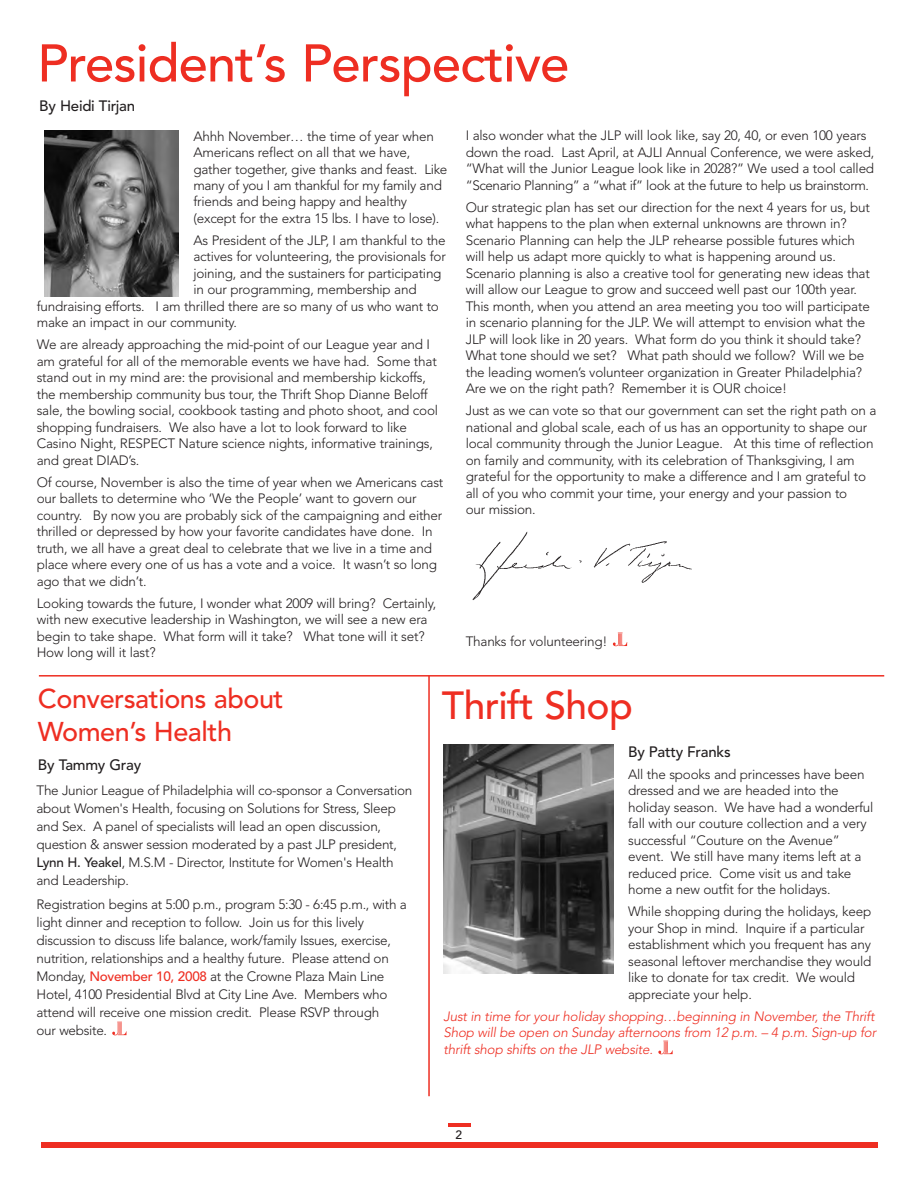
<style>
.page{position:relative;width:918px;height:1188px;background:#fff}
.page>*{position:absolute;margin:0;border:0;box-sizing:border-box;transform-origin:0 0}
.t1{font:500 52.5px "Avenir";letter-spacing:-.015em;color:#ee2e22}
.t2{font:500 39px "Avenir";letter-spacing:-.015em;color:#ee2e22}
.t3{font:500 27px/33px "Avenir";letter-spacing:-.015em;color:#ee2e22}
.t4{font:500 15px "Avenir";letter-spacing:-.015em;color:#231f20}
.t5{font:300 13.5px/16.5px "Avenir";letter-spacing:-.015em;color:#231f20}
.t6{font:italic 300 13.5px/16.5px "Avenir";letter-spacing:-.015em;color:#ee2e22}
.t7{font:500 12px "Avenir";color:#231f20}
.s1{font-weight:500}
.s2{font-weight:500;color:#ee2e22}
</style>
<div class="page">
<svg style="left:613px;top:633px;width:14px;height:13px"></svg>
<div style="left:41px;top:1143px;width:837px;height:5px;background:#ee2e22"></div>
<img style="left:44px;top:131px;width:134px;height:166px">
<hr style="left:448px;top:1123px;width:22px;height:4px;background:#ee2e22">
<img style="left:472px;top:531px;width:220px;height:69px">
<svg style="left:658px;top:1041px;width:15px;height:13px"></svg>
<img style="left:444px;top:744px;width:169px;height:230px">
<svg style="left:112px;top:1022px;width:14px;height:13px"></svg>
<hr style="left:39px;top:675px;width:845px;height:2px;background:#ee2e22">
<hr style="left:428px;top:676px;width:2px;height:420px;background:#ee2e22">
<h1 class="t1" style="left:37px;top:42px;width:534px">President’s Perspective</h1>
<p class="t4" style="left:39px;top:99px;width:97px">By Heidi Tirjan</p>
<p class="t5" style="left:193px;top:129px;width:255px">Ahhh November… the time of year when Americans reflect on all that we have, gather together, give thanks and feast. Like many of you I am thankful for my family and friends and being happy and healthy (except for the extra 15 lbs. I have to lose).</p>
<p class="t5" style="left:193px;top:233px;width:254px">As President of the JLP, I am thankful to the</p>
<p class="t5" style="left:193px;top:250px;width:254px">actives for volunteering, the provisionals for</p>
<p class="t5" style="left:193px;top:266px;width:250px">joining, and the sustainers for participating</p>
<p class="t5" style="left:193px;top:283px;width:225px">in our programming, membership and</p>
<p class="t5" style="left:37px;top:299px;width:404px">fundraising efforts. I am thrilled there are so many of us who want to</p>
<p class="t5" style="left:37px;top:316px;width:202px">make an impact in our community.</p>
<p class="t5" style="left:37px;top:337px;width:403px">We are already approaching the mid-point of our League year and I am grateful for all of the memorable events we have had. Some that stand out in my mind are: the provisional and membership kickoffs, the membership community bus tour, the Thrift Shop Dianne Beloff sale, the bowling social, cookbook tasting and photo shoot, and cool shopping fundraisers. We also have a lot to look forward to like Casino Night, RESPECT Nature science nights, informative trainings, and great DIAD’s.</p>
<p class="t5" style="left:37px;top:475px;width:408px">Of course, November is also the time of year when we Americans cast our ballets to determine who ‘We the People’ want to govern our country. By now you are probably sick of the campaigning and either thrilled or depressed by how your favorite candidates have done. In truth, we all have a great deal to celebrate that we live in a time and place where every one of us has a vote and a voice. It wasn’t so long ago that we didn’t.</p>
<p class="t5" style="left:37px;top:596px;width:401px">Looking towards the future, I wonder what 2009 will bring? Certainly, with new executive leadership in Washington, we will see a new era begin to take shape. What form will it take? What tone will it set?<br>How long will it last?</p>
<p class="t5" style="left:466px;top:129px;width:410px">I also wonder what the JLP will look like, say 20, 40, or even 100 years down the road. Last April, at AJLI Annual Conference, we were asked, “What will the Junior League look like in 2028?” We used a tool called “Scenario Planning” a “what if” look at the future to help us brainstorm.</p>
<p class="t5" style="left:466px;top:200px;width:406px">Our strategic plan has set our direction for the next 4 years for us, but what happens to the plan when external unknowns are thrown in?<br>Scenario Planning can help the JLP rehearse possible futures which will help us adapt more quickly to what is happening around us.<br>Scenario planning is also a creative tool for generating new ideas that will allow our League to grow and succeed well past our 100th year.<br>This month, when you attend an area meeting you too will participate in scenario planning for the JLP. We will attempt to envision what the JLP will look like in 20 years. What form do you think it should take?<br>What tone should we set? What path should we follow? Will we be the leading women’s volunteer organization in Greater Philadelphia?<br>Are we on the right path? Remember it is OUR choice!</p>
<p class="t5" style="left:466px;top:403px;width:412px">Just as we can vote so that our government can set the right path on a national and global scale, each of us has an opportunity to shape our local community through the Junior League. At this time of reflection on family and community, with its celebration of Thanksgiving, I am grateful for the opportunity to make a difference and I am grateful to all of you who commit your time, your energy and your passion to<br>our mission.</p>
<p class="t5" style="left:466px;top:634px;width:143px">Thanks for volunteering!</p>
<h3 class="t3" style="left:38px;top:685px;width:247px">Conversations about<br>Women’s Health</h3>
<p class="t4" style="left:38px;top:758px;width:105px">By Tammy Gray</p>
<p class="t5" style="left:37px;top:783px;width:377px;line-height:18px">The Junior League of Philadelphia will co-sponsor a Conversation about Women's Health, focusing on Solutions for Stress, Sleep and Sex. A panel of specialists will lead an open discussion, question &amp; answer session moderated by a past JLP president, <span class="s1">Lynn H. Yeakel</span>, M.S.M - Director, Institute for Women's Health and Leadership.</p>
<p class="t5" style="left:37px;top:896px;width:372px;line-height:18px">Registration begins at 5:00 p.m., program 5:30 - 6:45 p.m., with a light dinner and reception to follow. Join us for this lively discussion to discuss life balance, work/family Issues, exercise, nutrition, relationships and a healthy future. Please attend on Monday, <span class="s2">November 10, 2008</span> at the Crowne Plaza Main Line Hotel, 4100 Presidential Blvd at City Line Ave. Members who attend will receive one mission credit. Please RSVP through<br>our website.</p>
<h2 class="t2" style="left:442px;top:689px;width:192px">Thrift Shop</h2>
<p class="t4" style="left:628px;top:746px;width:104px">By Patty Franks</p>
<p class="t5" style="left:628px;top:767px;width:247px">All the spooks and princesses have been dressed and we are headed into the holiday season. We have had a wonderful fall with our couture collection and a very successful “Couture on the Avenue” event. We still have many items left at a reduced price. Come visit us and take home a new outfit for the holidays.</p>
<p class="t5" style="left:628px;top:905px;width:245px">While shopping during the holidays, keep your Shop in mind. Inquire if a particular establishment which you frequent has any seasonal leftover merchandise they would like to donate for tax credit. We would appreciate your help.</p>
<p class="t6" style="left:443px;top:1009px;width:434px">Just in time for your holiday shopping…beginning in November, the Thrift<br>Shop will be open on Sunday afternoons from 12 p.m. – 4 p.m. Sign-up for thrift shop shifts on the JLP website.</p>
<p class="t7" style="left:456px;top:1130px;width:8px">2</p>
</div>
